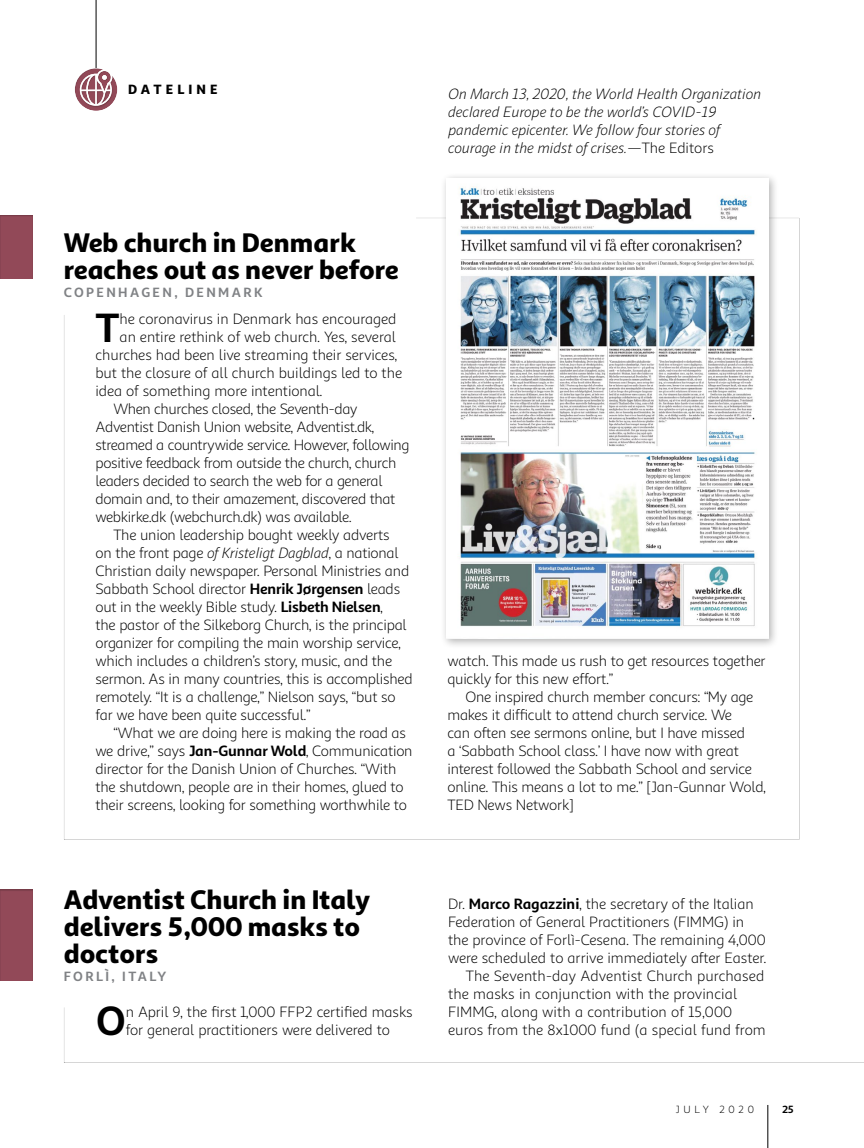
<style>
.page{position:relative;width:864px;height:1148px;background:#fff}
.page>*{position:absolute;margin:0;border:0;box-sizing:border-box;transform-origin:0 0}
.t1{font:700 41.1px "Sana Sans Alt";color:#000}
.t2{font:900 27px/27px "Sana Sans Alt";color:#000}
.t3{font:15px/18px "Sana Sans Alt";letter-spacing:-.01em;color:#000}
.t4{font:italic 15px/18px "Sana Sans Alt";letter-spacing:-.01em;color:#000}
.t5{font:15px "Sana Sans Alt";letter-spacing:.01em;color:#000}
.t6{font:700 13.5px "Sana Sans Alt";letter-spacing:.175em;color:#808285}
.t7{font:900 13.5px "Sana Sans";letter-spacing:.3em;color:#000}
.t8{font:10.5px "Sana Sans Alt";letter-spacing:.35em;color:#000}
.t9{font:700 10.5px "Sana Sans Alt";color:#000}
.s1{font-style:italic}
.s2{font-weight:700}
.s3{font-style:normal}
</style>
<div class="page">
<hr style="left:767px;top:1104px;width:1px;height:44px;background:#000">
<div style="left:0;top:204px;width:47px;height:75px;background:#000;opacity:.2"></div>
<div style="left:0;top:879px;width:47px;height:102px;background:#000;opacity:.2"></div>
<hr style="left:96px;top:0;width:1px;height:85px;background:#000">
<div style="left:61px;top:59px;width:69px;height:54px;background:#000;opacity:.2"></div>
<div style="left:440px;top:172px;width:339px;height:476px;background:#000;opacity:.3"></div>
<img style="left:446px;top:178px;width:323px;height:460px">
<p class="t7" style="left:128px;top:81px;width:91px">DATELINE</p>
<h2 class="t2" style="left:64px;top:229px;width:336px">Web church in Denmark reaches out as never before</h2>
<p class="t6" style="left:64px;top:284px;width:200px">COPENHAGEN, DENMARK</p>
<h1 class="t1" style="left:95px;top:302px;width:26px">T</h1>
<p class="t3" style="left:120px;top:310px;width:278px">he coronavirus in Denmark has encouraged</p>
<p class="t3" style="left:120px;top:328px;width:278px">an entire rethink of web church. Yes, several</p>
<p class="t3" style="left:95px;top:346px;width:303px">churches had been live streaming their services,</p>
<p class="t3" style="left:95px;top:364px;width:308px">but the closure of all church buildings led to the</p>
<p class="t3" style="left:95px;top:382px;width:229px">idea of something more intentional.</p>
<p class="t3" style="left:113px;top:400px;width:246px">When churches closed, the Seventh-day</p>
<p class="t3" style="left:95px;top:418px;width:280px">Adventist Danish Union website, Adventist.dk,</p>
<p class="t3" style="left:95px;top:436px;width:315px">streamed a countrywide service. However, following</p>
<p class="t3" style="left:95px;top:454px;width:302px">positive feedback from outside the church, church</p>
<p class="t3" style="left:95px;top:472px;width:288px">leaders decided to search the web for a general</p>
<p class="t3" style="left:95px;top:490px;width:302px">domain and, to their amazement, discovered that</p>
<p class="t3" style="left:95px;top:508px;width:258px">webkirke.dk (webchurch.dk) was available.</p>
<p class="t3" style="left:113px;top:526px;width:278px">The union leadership bought weekly adverts</p>
<p class="t3" style="left:95px;top:544px;width:305px">on the front page <span class="s1">of Kristeligt Dagblad</span>, a national</p>
<p class="t3" style="left:95px;top:562px;width:315px">Christian daily newspaper. Personal Ministries and</p>
<p class="t3" style="left:95px;top:580px;width:306px">Sabbath School director <span class="s2">Henrik Jørgensen</span> leads</p>
<p class="t3" style="left:95px;top:598px;width:289px">out in the weekly Bible study. <span class="s2">Lisbeth Nielsen</span>,</p>
<p class="t3" style="left:95px;top:616px;width:313px">the pastor of the Silkeborg Church, is the principal</p>
<p class="t3" style="left:95px;top:634px;width:307px">organizer for compiling the main worship service,</p>
<p class="t3" style="left:95px;top:652px;width:298px">which includes a children’s story, music, and the</p>
<p class="t3" style="left:95px;top:670px;width:319px">sermon. As in many countries, this is accomplished</p>
<p class="t3" style="left:95px;top:688px;width:302px">remotely. “It is a challenge,” Nielson says, “but so</p>
<p class="t3" style="left:95px;top:706px;width:217px">far we have been quite successful.”</p>
<p class="t3" style="left:113px;top:724px;width:294px">“What we are doing here is making the road as</p>
<p class="t3" style="left:95px;top:742px;width:319px">we drive,” says <span class="s2">Jan-Gunnar Wold</span>, Communication</p>
<p class="t3" style="left:95px;top:760px;width:303px">director for the Danish Union of Churches. “With</p>
<p class="t3" style="left:95px;top:778px;width:310px">the shutdown, people are in their homes, glued to</p>
<p class="t3" style="left:95px;top:796px;width:313px">their screens, looking for something worthwhile to</p>
<h2 class="t2" style="left:64px;top:886px;width:308px">Adventist Church in Italy delivers 5,000 masks to doctors</h2>
<p class="t6" style="left:64px;top:968px;width:104px">FORLÌ, ITALY</p>
<h1 class="t1" style="left:96px;top:995px;width:31px">O</h1>
<p class="t3" style="left:126px;top:1003px;width:289px">n April 9, the first 1,000 FFP2 certified masks for general practitioners were delivered to</p>
<p class="t4" style="left:448px;top:85px;width:315px">On March 13, 2020, the World Health Organization declared Europe to be the world’s COVID-19 pandemic epicenter. We follow four stories of courage in the midst of crises.—<span class="s3">The Editors</span></p>
<p class="t3" style="left:447px;top:652px;width:320px">watch. This made us rush to get resources together quickly for this new effort.”</p>
<p class="t3" style="left:447px;top:688px;width:320px;text-indent:18px">One inspired church member concurs: “My age makes it difficult to attend church service. We<br>can often see sermons online, but I have missed<br>a ‘Sabbath School class.’ I have now with great interest followed the Sabbath School and service online. This means a lot to me.” [Jan-Gunnar Wold, TED News Network]</p>
<p class="t3" style="left:448px;top:895px;width:307px">Dr. <span class="s2">Marco Ragazzini</span>, the secretary of the Italian</p>
<p class="t3" style="left:448px;top:913px;width:298px">Federation of General Practitioners (FIMMG) in</p>
<p class="t3" style="left:448px;top:931px;width:319px">the province of Forlì-Cesena. The remaining 4,000</p>
<p class="t3" style="left:448px;top:949px;width:320px">were scheduled to arrive immediately after Easter.</p>
<p class="t5" style="left:466px;top:967px;width:300px">The Seventh-day Adventist Church purchased</p>
<p class="t3" style="left:448px;top:985px;width:291px">the masks in conjunction with the provincial</p>
<p class="t3" style="left:448px;top:1003px;width:286px">FIMMG, along with a contribution of 15,000</p>
<p class="t3" style="left:448px;top:1021px;width:319px">euros from the 8x1000 fund (a special fund from</p>
<p class="t8" style="left:676px;top:1102px;width:80px">JULY 2020</p>
<p class="t9" style="left:782px;top:1102px;width:13px">25</p>
</div>
